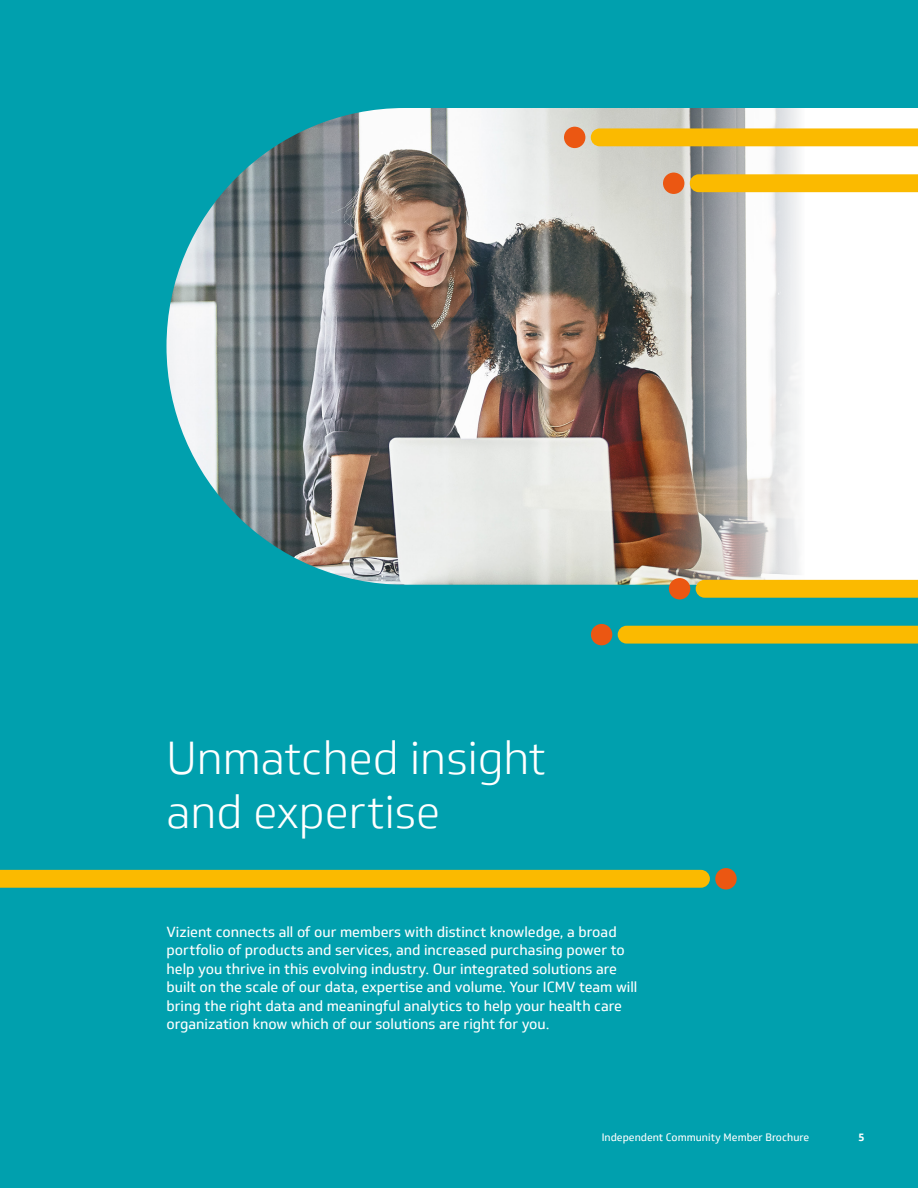
<style>
.page{position:relative;width:918px;height:1188px;background:#00a0ae}
.page>*{position:absolute;margin:0;border:0;box-sizing:border-box;transform-origin:0 0}
.t1{font:300 45px/54px "Soleto";color:#fff}
.t2{font:14.25px/18.6px "Soleto";color:#fff}
.t3{font:10.5px "Soleto";color:#fff}
.t4{font:700 10.5px "Soleto";color:#fff}
</style>
<div class="page">
<div style="left:715px;top:868px;width:22px;height:22px;background:#eb5712;border-radius:50%"></div>
<div style="left:0;top:870px;width:710px;height:18px;background:#fbba00"></div>
<img style="left:166px;top:108px;width:752px;height:477px">
<div style="left:564px;top:127px;width:21px;height:21px;background:#eb5712;border-radius:50%"></div>
<div style="left:591px;top:128px;width:327px;height:18px;background:#fbba00"></div>
<div style="left:591px;top:624px;width:21px;height:21px;background:#eb5712;border-radius:50%"></div>
<div style="left:618px;top:626px;width:300px;height:18px;background:#fbba00"></div>
<div style="left:663px;top:173px;width:21px;height:21px;background:#eb5712;border-radius:50%"></div>
<div style="left:690px;top:174px;width:228px;height:18px;background:#fbba00"></div>
<div style="left:669px;top:578px;width:21px;height:21px;background:#eb5712;border-radius:50%"></div>
<div style="left:696px;top:580px;width:222px;height:18px;background:#fbba00"></div>
<h1 class="t1" style="left:166px;top:732px;width:381px">Unmatched insight and expertise</h1>
<p class="t2" style="left:166px;top:923px;width:473px">Vizient connects all of our members with distinct knowledge, a broad portfolio of products and services, and increased purchasing power to help you thrive in this evolving industry. Our integrated solutions are built on the scale of our data, expertise and volume. Your ICMV team will bring the right data and meaningful analytics to help your health care organization know which of our solutions are right for you.</p>
<p class="t3" style="left:602px;top:1131px;width:209px">Independent Community Member Brochure</p>
<p class="t4" style="left:859px;top:1131px;width:8px">5</p>
</div>
